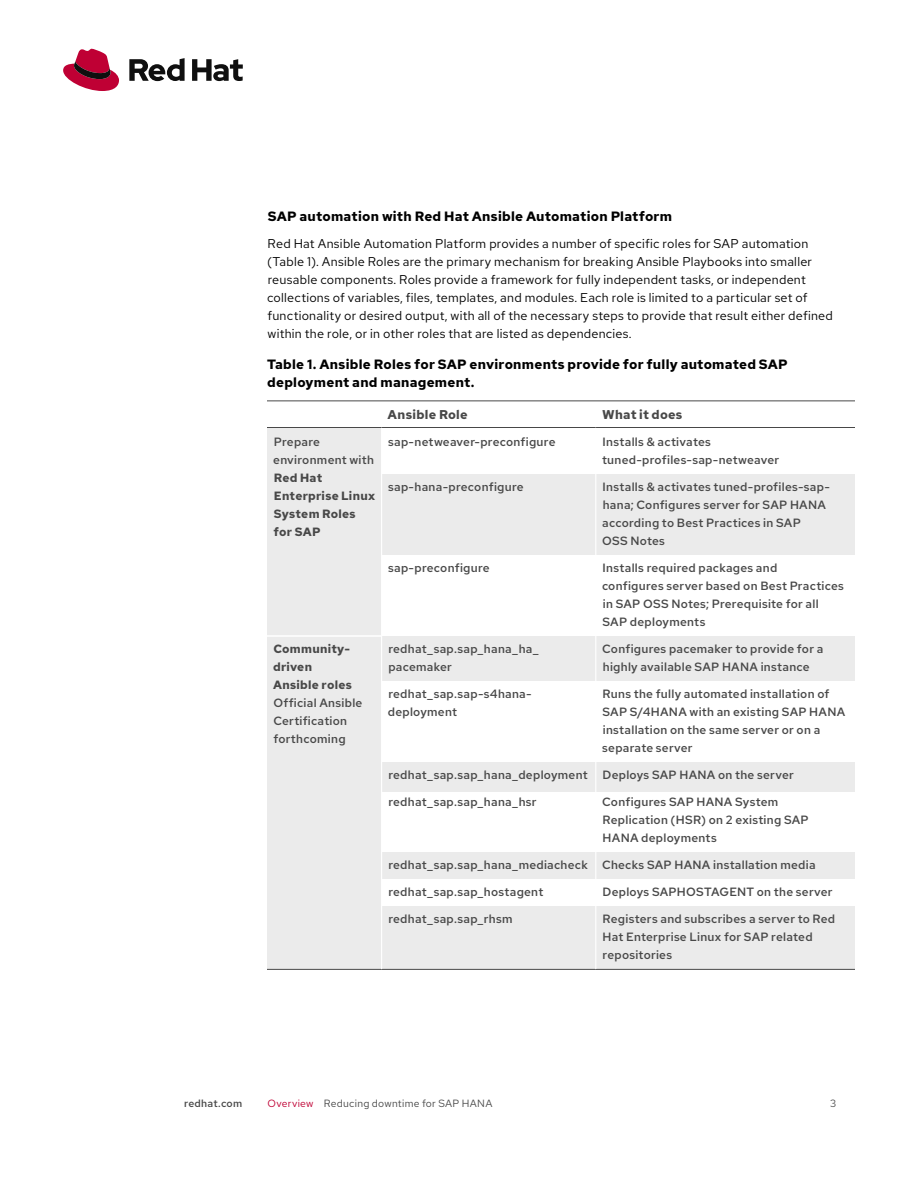
<style>
.page{position:relative;width:918px;height:1188px;background:#fff}
.page>*{position:absolute;margin:0;border:0;box-sizing:border-box;transform-origin:0 0}
.Main_-_Table_Name{font:700 13.5px/18px "Red Hat Text";letter-spacing:.015em;color:#000}
.Main_-_Subhead_3{font:700 13.5px "Red Hat Text";letter-spacing:.015em;color:#000}
.Main_-_Body{font:12.75px/18px "Red Hat Text";letter-spacing:.02em;color:#000}
.Main_-_Table_Subhead{font:700 12.75px "Red Hat Text";letter-spacing:.02em;color:#484848}
.Main_-_Table_Body__l{font:500 12px/18px "Red Hat Text";letter-spacing:.02em;color:#484848}
.Main_-_Table_Body__l-2{font:700 12px/18px "Red Hat Text";letter-spacing:.02em;color:#484848}
.t1{font:10.5px "Red Hat Text";letter-spacing:.025em;color:#484848}
.t2{font:500 10.5px "Red Hat Text";letter-spacing:.025em;color:#484848}
.s1{font-weight:500}
.s2{font-weight:700}
.s3{color:#bf0034}
</style>
<div class="page">
<hr style="left:267px;top:400px;width:588px;height:1px;background:#484848">
<svg style="left:267px;top:428px;width:588px;height:541px;fill:#ebebeb"></svg>
<hr style="left:267px;top:427px;width:115px;height:1px;background:#484848">
<hr style="left:382px;top:427px;width:214px;height:1px;background:#484848">
<hr style="left:596px;top:427px;width:259px;height:1px;background:#484848">
<hr style="left:267px;top:969px;width:115px;height:1px;background:#484848">
<hr style="left:382px;top:969px;width:214px;height:1px;background:#484848">
<hr style="left:596px;top:969px;width:259px;height:1px;background:#484848">
<hr style="left:595px;top:428px;width:1px;height:46px;background:#fff">
<hr style="left:595px;top:474px;width:1px;height:81px;background:#fff">
<hr style="left:595px;top:555px;width:1px;height:81px;background:#fff">
<hr style="left:595px;top:636px;width:1px;height:45px;background:#fff">
<hr style="left:595px;top:681px;width:1px;height:81px;background:#fff">
<hr style="left:595px;top:762px;width:1px;height:30px;background:#fff">
<hr style="left:595px;top:792px;width:1px;height:60px;background:#fff">
<svg style="left:595px;top:852px;width:1px;height:54px"></svg>
<hr style="left:595px;top:906px;width:1px;height:63px;background:#fff">
<hr style="left:381px;top:428px;width:1px;height:46px;background:#fff">
<hr style="left:381px;top:474px;width:1px;height:81px;background:#fff">
<hr style="left:381px;top:555px;width:1px;height:81px;background:#fff">
<hr style="left:381px;top:636px;width:1px;height:45px;background:#fff">
<hr style="left:381px;top:681px;width:1px;height:81px;background:#fff">
<hr style="left:381px;top:762px;width:1px;height:30px;background:#fff">
<hr style="left:381px;top:792px;width:1px;height:60px;background:#fff">
<svg style="left:381px;top:852px;width:1px;height:54px"></svg>
<hr style="left:381px;top:906px;width:1px;height:63px;background:#fff">
<hr style="left:267px;top:635px;width:114px;height:2px;background:#fff">
<svg style="left:63px;top:49px;width:56px;height:42px"></svg>
<svg style="left:129px;top:58px;width:114px;height:23px"></svg>
<p class="Main_-_Subhead_3" style="left:268px;top:207px;width:406px">SAP automation with Red Hat Ansible Automation Platform</p>
<p class="Main_-_Body" style="left:267px;top:234px;width:567px">Red Hat Ansible Automation Platform provides a number of specific roles for SAP automation (Table 1). Ansible Roles are the primary mechanism for breaking Ansible Playbooks into smaller reusable components. Roles provide a framework for fully independent tasks, or independent collections of variables, files, templates, and modules. Each role is limited to a particular set of functionality or desired output, with all of the necessary steps to provide that result either defined within the role, or in other roles that are listed as dependencies.</p>
<p class="Main_-_Table_Name" style="left:267px;top:355px;width:522px">Table 1. Ansible Roles for SAP environments provide for fully automated SAP deployment and management.</p>
<p class="Main_-_Table_Subhead" style="left:388px;top:406px;width:82px">Ansible Role</p>
<p class="Main_-_Table_Subhead" style="left:602px;top:406px;width:82px">What it does</p>
<p class="Main_-_Table_Body__l-2" style="left:273px;top:432px;width:103px"><span class="s1">Prepare environment with<br></span>Red Hat<br>Enterprise Linux<br>System Roles for SAP</p>
<p class="Main_-_Table_Body__l" style="left:388px;top:432px;width:169px">sap-netweaver-preconfigure</p>
<p class="Main_-_Table_Body__l" style="left:602px;top:432px;width:179px">Installs &amp; activates tuned-profiles-sap-netweaver</p>
<p class="Main_-_Table_Body__l" style="left:388px;top:477px;width:137px">sap-hana-preconfigure</p>
<p class="Main_-_Table_Body__l" style="left:602px;top:477px;width:229px">Installs &amp; activates tuned-profiles-sap&shy;hana; Configures server for SAP HANA according to Best Practices in SAP<br>OSS Notes</p>
<p class="Main_-_Table_Body__l" style="left:388px;top:558px;width:103px">sap-preconfigure</p>
<p class="Main_-_Table_Body__l" style="left:602px;top:558px;width:243px">Installs required packages and<br>configures server based on Best Practices in SAP OSS Notes; Prerequisite for all<br>SAP deployments</p>
<p class="Main_-_Table_Body__l" style="left:273px;top:639px;width:91px"><span class="s2">Community&shy;driven<br>Ansible roles<br></span>Official Ansible<br>Certification forthcoming</p>
<p class="Main_-_Table_Body__l" style="left:388px;top:639px;width:152px">redhat_sap.sap_hana_ha_ pacemaker</p>
<p class="Main_-_Table_Body__l" style="left:602px;top:639px;width:223px">Configures pacemaker to provide for a highly available SAP HANA instance</p>
<p class="Main_-_Table_Body__l" style="left:388px;top:684px;width:145px">redhat_sap.sap-s4hana&shy;deployment</p>
<p class="Main_-_Table_Body__l" style="left:602px;top:684px;width:244px">Runs the fully automated installation of SAP S/4HANA with an existing SAP HANA installation on the same server or on a separate server</p>
<p class="Main_-_Table_Body__l" style="left:388px;top:765px;width:201px">redhat_sap.sap_hana_deployment</p>
<p class="Main_-_Table_Body__l" style="left:603px;top:765px;width:193px">Deploys SAP HANA on the server</p>
<p class="Main_-_Table_Body__l" style="left:388px;top:792px;width:150px">redhat_sap.sap_hana_hsr</p>
<p class="Main_-_Table_Body__l" style="left:602px;top:792px;width:208px">Configures SAP HANA System<br>Replication (HSR) on 2 existing SAP<br>HANA deployments</p>
<p class="Main_-_Table_Body__l" style="left:388px;top:855px;width:201px">redhat_sap.sap_hana_mediacheck</p>
<p class="Main_-_Table_Body__l" style="left:602px;top:855px;width:215px">Checks SAP HANA installation media</p>
<p class="Main_-_Table_Body__l" style="left:388px;top:882px;width:156px">redhat_sap.sap_hostagent</p>
<p class="Main_-_Table_Body__l" style="left:603px;top:882px;width:232px">Deploys SAPHOSTAGENT on the server</p>
<p class="Main_-_Table_Body__l" style="left:388px;top:909px;width:126px">redhat_sap.sap_rhsm</p>
<p class="Main_-_Table_Body__l" style="left:603px;top:909px;width:234px">Registers and subscribes a server to Red<br>Hat Enterprise Linux for SAP related repositories</p>
<p class="t2" style="left:184px;top:1096px;width:60px">redhat.com</p>
<p class="t1" style="left:268px;top:1096px;width:226px"><span class="s3">Overview</span> Reducing downtime for SAP HANA</p>
<p class="t1" style="left:830px;top:1096px;width:8px">3</p>
</div>
